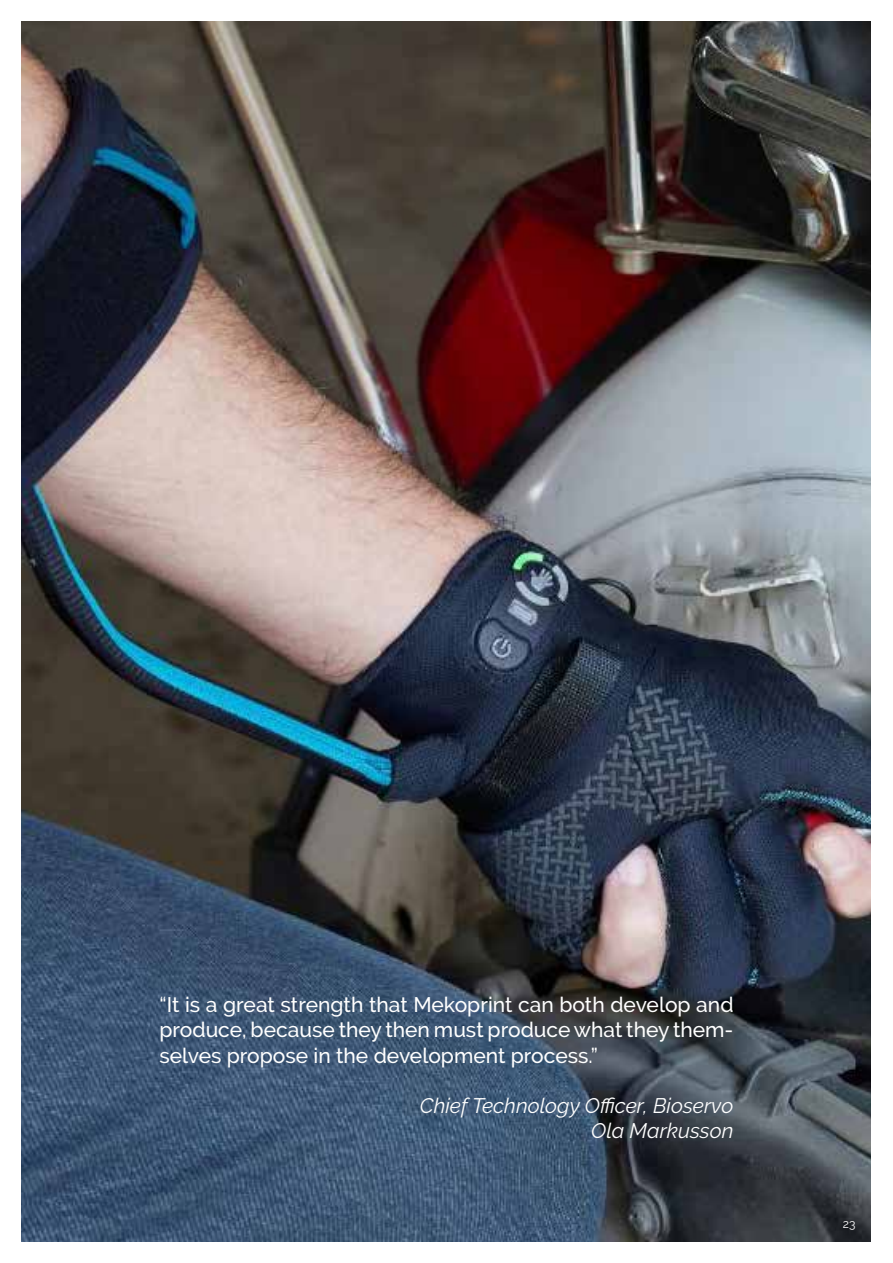
<style>
.page{position:relative;width:893px;height:1263px;background:#fff}
.page>*{position:absolute;margin:0;border:0;box-sizing:border-box;transform-origin:0 0}
.t1{font:500 21px/25.2px "Raleway";color:#fff;text-align:justify}
.t2{font:italic 21px/25.2px "Raleway";color:#fff;text-align:right}
.t3{font:12px "Raleway";color:#fff}
</style>
<div class="page">
<img style="left:21px;top:21px;width:849px;height:1221px">
<p class="t1" style="left:159px;top:992px;width:576px">“It is a great strength that Mekoprint can both develop and produce, because they then must produce what they them&shy;selves propose in the development process.”</p>
<p class="t2" style="left:420px;top:1093px;width:315px">Chief Technology Officer, Bioservo<br>Ola Markusson</p>
<p class="t3" style="left:843px;top:1217px;width:14px">23</p>
</div>
